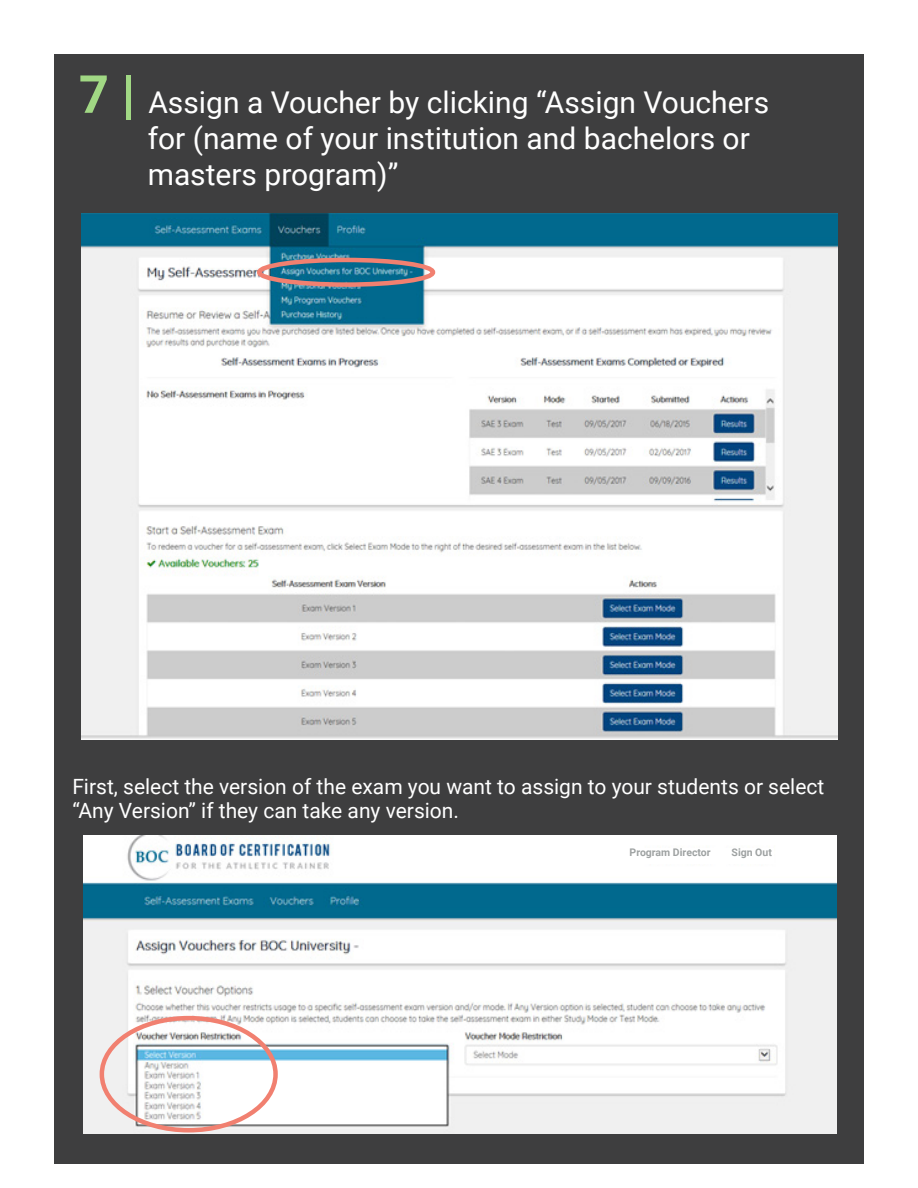
<style>
.page{position:relative;width:918px;height:1188px;background:#fff}
.page>*{position:absolute;margin:0;border:0;box-sizing:border-box;transform-origin:0 0}
.t1{font:30px "Roboto";color:#fff}
.t2{font:21px/24px "Roboto";color:#fff}
.t3{font:700 10.5px "Roboto";color:#9ea2a2}
.s1{font-weight:700;font-size:52.5px;color:#a1d884}
</style>
<div class="page">
<div style="left:54px;top:54px;width:810px;height:1109px;background:#3e3e3f"></div>
<img style="left:81px;top:214px;width:756px;height:525px">
<div style="left:257px;top:258px;width:178px;height:29px;border:4px solid #f18070;border-radius:50%"></div>
<img style="left:83px;top:835px;width:754px;height:299px">
<div style="left:100px;top:1016px;width:178px;height:116px;border:4px solid #f18070;border-radius:50%"></div>
<div style="left:630px;top:848px;width:144px;height:16px;background:#fff"></div>
<p class="t1" style="left:79px;top:81px;width:692px"><span class="s1">7 |</span> Assign a Voucher by clicking “Assign Vouchers</p>
<p class="t1" style="left:148px;top:117px;width:604px">for (name of your institution and bachelors or</p>
<p class="t1" style="left:148px;top:153px;width:252px">masters program)”</p>
<p class="t2" style="left:72px;top:774px;width:754px">First, select the version of the exam you want to assign to your students or select “Any Version” if they can take any version.</p>
<p class="t3" style="left:630px;top:845px;width:83px">Program Director</p>
<p class="t3" style="left:732px;top:845px;width:42px">Sign Out</p>
</div>
